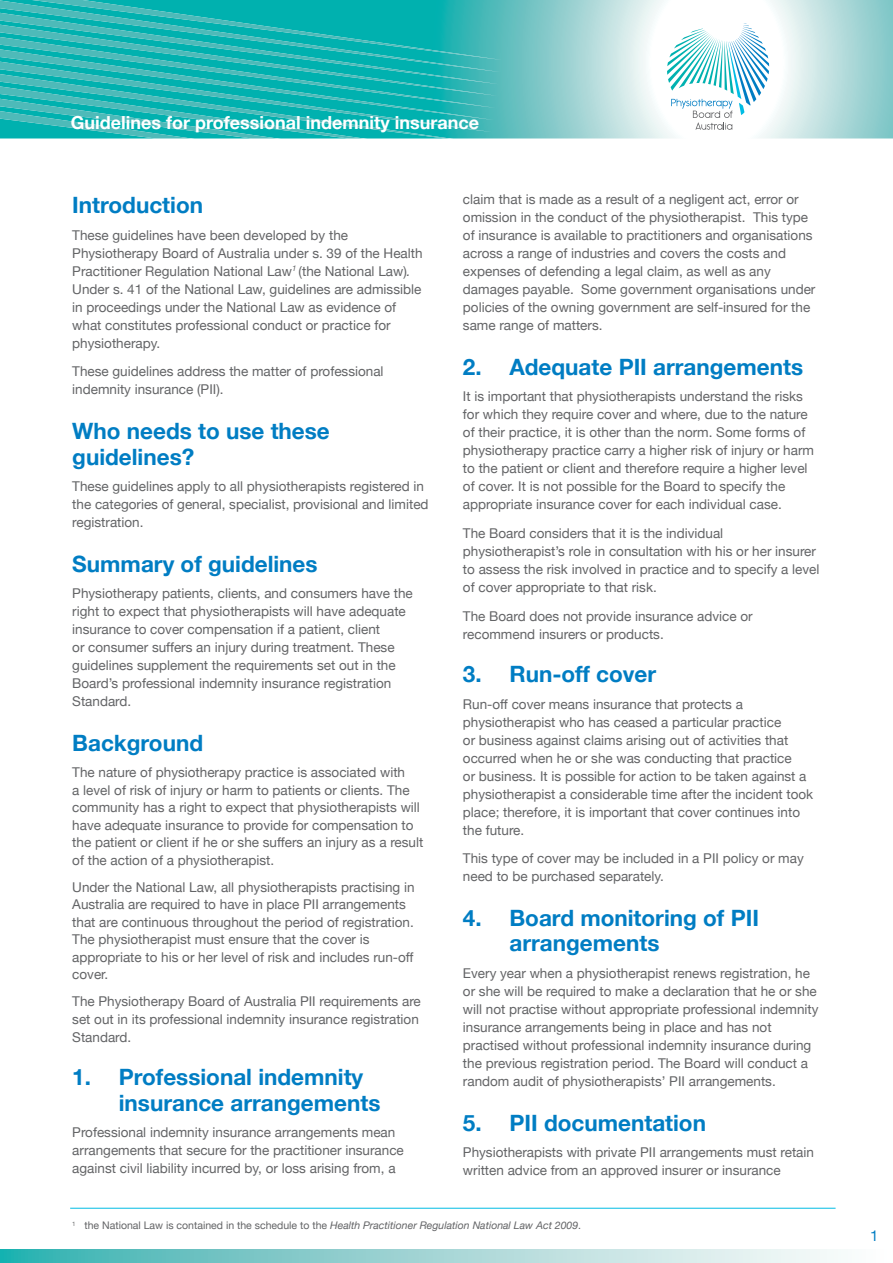
<style>
.page{position:relative;width:893px;height:1263px;background:#fff}
.page>*{position:absolute;margin:0;border:0;box-sizing:border-box;transform-origin:0 0}
.t1{font:700 22.5px/25.5px "Helvetica Neue";color:#007dc3}
.t2{font:700 18px "Helvetica Neue";color:#fff}
.t3{font:15px "Helvetica Neue";color:#007dc3}
.t4{font:13.5px/18px "Helvetica Neue";color:#636466}
.t5{font:italic 10.5px "Helvetica Neue";color:#636466}
.s1{font-style:italic}
.s2{font-style:normal}
</style>
<div class="page">
<svg style="left:502px;top:0;width:391px;height:138px"></svg>
<svg style="left:0;top:0;width:502px;height:139px;background:#22b6b4"></svg>
<svg style="left:0;top:1249px;width:834px;height:14px;background:#9ad4d4"></svg>
<svg style="left:667px;top:23px;width:102px;height:107px"></svg>
<hr style="left:70px;top:1208px;width:766px;height:1px;background:#00bce4">
<h2 class="t2" style="left:71px;top:112px;width:410px">Guidelines for professional indemnity insurance</h2>
<h1 class="t1" style="left:72px;top:192px;width:132px">Introduction</h1>
<p class="t4" style="left:72px;top:226px;width:352px">These guidelines have been developed by the Physiotherapy Board of Australia under s. 39 of the Health Practitioner Regulation National Law<sup>1</sup> (the National Law)<span class="s1">.<br></span>Under s. 41 of the National Law, guidelines are admissible in proceedings under the National Law as evidence of what constitutes professional conduct or practice for physiotherapy.</p>
<p class="t4" style="left:72px;top:362px;width:313px">These guidelines address the matter of professional indemnity insurance (PII).</p>
<h1 class="t1" style="left:72px;top:418px;width:259px">Who needs to use these guidelines?</h1>
<p class="t4" style="left:72px;top:477px;width:358px">These guidelines apply to all physiotherapists registered in the categories of general, specialist, provisional and limited registration.</p>
<h1 class="t1" style="left:72px;top:550px;width:247px">Summary of guidelines</h1>
<p class="t4" style="left:72px;top:584px;width:342px">Physiotherapy patients, clients, and consumers have the right to expect that physiotherapists will have adequate insurance to cover compensation if a patient, client<br>or consumer suffers an injury during treatment. These guidelines supplement the requirements set out in the Board’s professional indemnity insurance registration Standard.</p>
<h1 class="t1" style="left:72px;top:730px;width:132px">Background</h1>
<p class="t4" style="left:72px;top:763px;width:353px;line-height:17.5px">The nature of physiotherapy practice is associated with<br>a level of risk of injury or harm to patients or clients. The community has a right to expect that physiotherapists will have adequate insurance to provide for compensation to the patient or client if he or she suffers an injury as a result of the action of a physiotherapist.</p>
<p class="t4" style="left:72px;top:878px;width:344px;line-height:17.5px">Under the National Law, all physiotherapists practising in Australia are required to have in place PII arrangements that are continuous throughout the period of registration.<br>The physiotherapist must ensure that the cover is appropriate to his or her level of risk and includes run-off cover.</p>
<p class="t4" style="left:72px;top:992px;width:350px">The Physiotherapy Board of Australia PII requirements are set out in its professional indemnity insurance registration<br>Standard.</p>
<h1 class="t1" style="left:119px;top:1064px;width:263px;text-indent:-47px">1. Professional indemnity insurance arrangements</h1>
<p class="t4" style="left:72px;top:1123px;width:333px">Professional indemnity insurance arrangements mean arrangements that secure for the practitioner insurance against civil liability incurred by, or loss arising from, a</p>
<p class="t4" style="left:463px;top:190px;width:354px">claim that is made as a result of a negligent act, error or omission in the conduct of the physiotherapist. This type of insurance is available to practitioners and organisations across a range of industries and covers the costs and expenses of defending a legal claim, as well as any damages payable. Some government organisations under policies of the owning government are self-insured for the same range of matters.</p>
<h1 class="t1" style="left:463px;top:354px;width:342px">2. Adequate PII arrangements</h1>
<p class="t4" style="left:463px;top:387px;width:353px">It is important that physiotherapists understand the risks for which they require cover and where, due to the nature of their practice, it is other than the norm. Some forms of physiotherapy practice carry a higher risk of injury or harm to the patient or client and therefore require a higher level of cover. It is not possible for the Board to specify the appropriate insurance cover for each individual case.</p>
<p class="t4" style="left:463px;top:524px;width:358px">The Board considers that it is the individual physiotherapist’s role in consultation with his or her insurer to assess the risk involved in practice and to specify a level of cover appropriate to that risk.</p>
<p class="t4" style="left:463px;top:607px;width:291px">The Board does not provide insurance advice or recommend insurers or products.</p>
<h1 class="t1" style="left:463px;top:661px;width:195px">3. Run-off cover</h1>
<p class="t4" style="left:463px;top:694px;width:352px">Run-off cover means insurance that protects a physiotherapist who has ceased a particular practice<br>or business against claims arising out of activities that occurred when he or she was conducting that practice<br>or business. It is possible for action to be taken against a physiotherapist a considerable time after the incident took place; therefore, it is important that cover continues into the future.</p>
<p class="t4" style="left:463px;top:849px;width:342px">This type of cover may be included in a PII policy or may need to be purchased separately.</p>
<h1 class="t1" style="left:509px;top:904px;width:251px;text-indent:-47px">4. Board monitoring of PII arrangements</h1>
<p class="t4" style="left:463px;top:964px;width:357px">Every year when a physiotherapist renews registration, he or she will be required to make a declaration that he or she will not practise without appropriate professional indemnity insurance arrangements being in place and has not practised without professional indemnity insurance during the previous registration period. The Board will conduct a random audit of physiotherapists’ PII arrangements.</p>
<h1 class="t1" style="left:463px;top:1109px;width:245px">5. PII documentation</h1>
<p class="t4" style="left:463px;top:1143px;width:353px">Physiotherapists with private PII arrangements must retain written advice from an approved insurer or insurance</p>
<p class="t5" style="left:72px;top:1219px;width:510px"><sup>1</sup> <span class="s2">the National Law is contained in the schedule to the</span> Health Practitioner Regulation National Law Act 2009<span class="s2">.</span></p>
<p class="t3" style="left:870px;top:1227px;width:10px">1</p>
</div>
